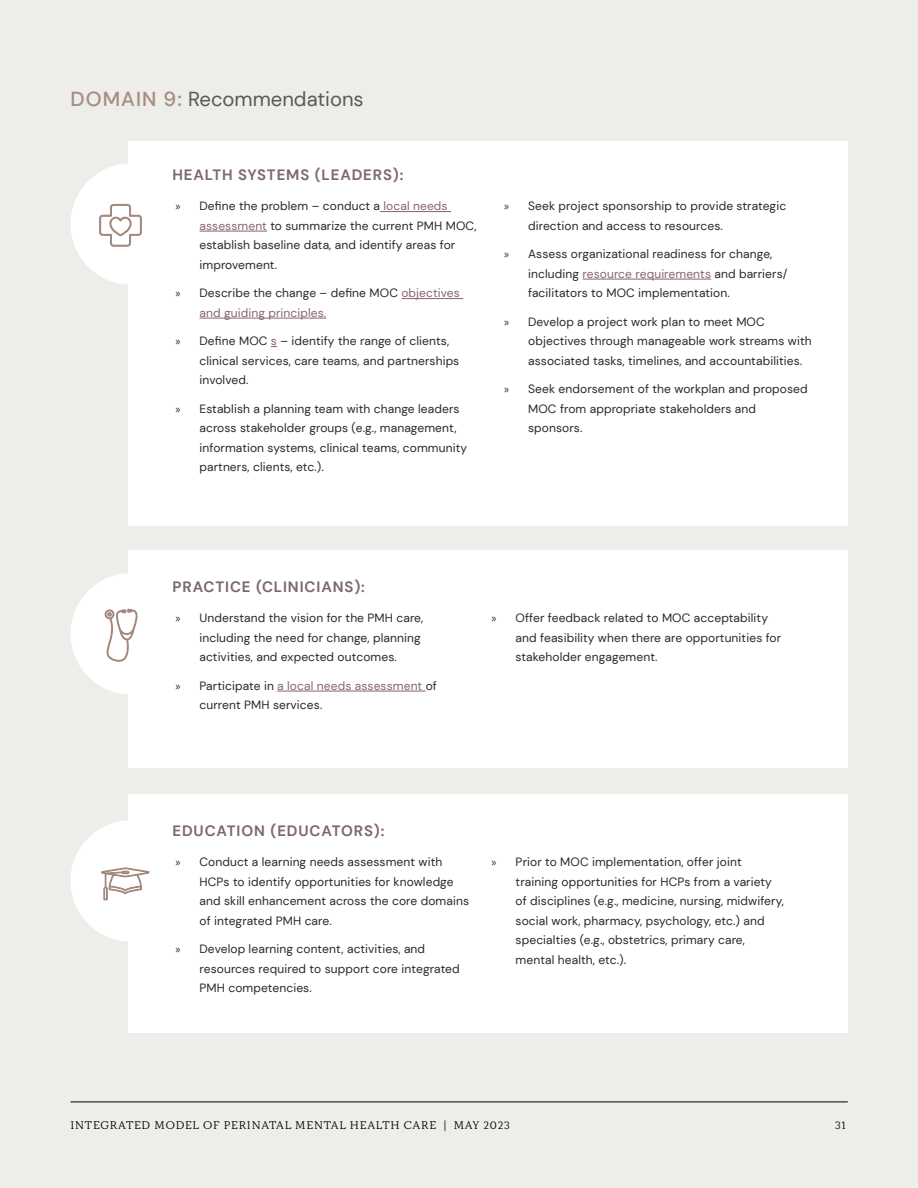
<style>
.page{position:relative;width:918px;height:1188px;background:#ededea}
.page>*{position:absolute;margin:0;border:0;box-sizing:border-box;transform-origin:0 0}
.t1{font:20.25px "DM Sans";color:#58595b}
.t2{font:700 15px "DM Sans";letter-spacing:.06em;color:#7c6870}
.t3{font:12px/19.5px "DM Sans";letter-spacing:.01em;color:#292829}
.t4{font:12px/19.5px "DM Sans";letter-spacing:.01em;color:#86656d}
.t5{font:11.25px "Kopius";letter-spacing:.07em;color:#000}
.s1{font-weight:500;color:#a78d80}
.s2{font-family:"Myriad Pro"}
.s3{color:#86656d}
.s4{font-family:"Myriad Pro";color:#292829}
.s5{color:#292829}
</style>
<div class="page">
<div style="left:128px;top:141px;width:720px;height:385px;background:#fff"></div>
<div style="left:70px;top:163px;width:122px;height:122px;background:#fff;border-radius:50%"></div>
<svg style="left:99px;top:204px;width:43px;height:43px"></svg>
<hr style="left:380px;top:211px;width:71px;height:1px;background:#86656d">
<hr style="left:200px;top:231px;width:67px;height:1px;background:#86656d">
<hr style="left:401px;top:298px;width:62px;height:1px;background:#86656d">
<hr style="left:200px;top:318px;width:126px;height:1px;background:#86656d">
<hr style="left:583px;top:279px;width:128px;height:1px;background:#86656d">
<div style="left:128px;top:550px;width:720px;height:218px;background:#fff"></div>
<div style="left:70px;top:573px;width:122px;height:121px;background:#fff;border-radius:50%"></div>
<svg style="left:105px;top:609px;width:33px;height:53px"></svg>
<hr style="left:277px;top:691px;width:149px;height:1px;background:#86656d">
<div style="left:128px;top:795px;width:720px;height:238px;background:#fff"></div>
<div style="left:70px;top:820px;width:122px;height:122px;background:#fff;border-radius:50%"></div>
<svg style="left:102px;top:867px;width:47px;height:33px"></svg>
<hr style="left:70px;top:1102px;width:778px;height:1px;background:#000">
<h1 class="t1" style="left:70px;top:86px;width:295px"><span class="s1">DOMAIN 9:</span> Recommendations</h1>
<p class="t2" style="left:172px;top:166px;width:233px">HEALTH SYSTEMS (LEADERS):</p>
<p class="t3" style="left:199px;top:196px;width:278px;text-indent:-24px"><span class="s2">»</span> Define the problem – conduct a <span class="s3">local needs assessment</span> to summarize the current PMH MOC, establish baseline data, and identify areas for improvement.</p>
<p class="t4" style="left:199px;top:283px;width:262px;text-indent:-24px"><span class="s4">»</span> <span class="s5">Describe the change – define MOC</span> objectives and guiding principles.</p>
<p class="t3" style="left:199px;top:331px;width:261px;text-indent:-24px"><span class="s2">»</span> Define MOC <span class="s3">s</span> – identify the range of clients, clinical services, care teams, and partnerships involved.</p>
<p class="t3" style="left:199px;top:399px;width:269px;text-indent:-24px"><span class="s2">»</span> Establish a planning team with change leaders across stakeholder groups (e.g., management, information systems, clinical teams, community partners, clients, etc.).</p>
<p class="t3" style="left:528px;top:196px;width:260px;text-indent:-24px"><span class="s2">»</span> Seek project sponsorship to provide strategic direction and access to resources.</p>
<p class="t3" style="left:528px;top:244px;width:261px;text-indent:-24px"><span class="s2">»</span> Assess organizational readiness for change, including <span class="s3">resource requirements</span> and barriers/ facilitators to MOC implementation.</p>
<p class="t3" style="left:528px;top:312px;width:285px;text-indent:-24px"><span class="s2">»</span> Develop a project work plan to meet MOC objectives through manageable work streams with associated tasks, timelines, and accountabilities.</p>
<p class="t3" style="left:528px;top:379px;width:281px;text-indent:-24px"><span class="s2">»</span> Seek endorsement of the workplan and proposed<br>MOC from appropriate stakeholders and sponsors.</p>
<p class="t2" style="left:172px;top:578px;width:194px">PRACTICE (CLINICIANS):</p>
<p class="t3" style="left:199px;top:608px;width:225px;text-indent:-24px"><span class="s2">»</span> Understand the vision for the PMH care, including the need for change, planning activities, and expected outcomes.</p>
<p class="t3" style="left:199px;top:676px;width:239px;text-indent:-24px"><span class="s2">»</span> Participate in <span class="s3">a local needs assessment</span> of current PMH services.</p>
<p class="t3" style="left:516px;top:608px;width:267px;text-indent:-24px"><span class="s2">»</span> Offer feedback related to MOC acceptability and feasibility when there are opportunities for stakeholder engagement.</p>
<p class="t2" style="left:172px;top:821px;width:213px">EDUCATION (EDUCATORS):</p>
<p class="t3" style="left:199px;top:852px;width:271px;text-indent:-24px"><span class="s2">»</span> Conduct a learning needs assessment with HCPs to identify opportunities for knowledge and skill enhancement across the core domains of integrated PMH care.</p>
<p class="t3" style="left:199px;top:939px;width:262px;text-indent:-24px"><span class="s2">»</span> Develop learning content, activities, and resources required to support core integrated<br>PMH competencies.</p>
<p class="t3" style="left:516px;top:852px;width:270px;text-indent:-24px"><span class="s2">»</span> Prior to MOC implementation, offer joint training opportunities for HCPs from a variety of disciplines (e.g., medicine, nursing, midwifery, social work, pharmacy, psychology, etc.) and specialties (e.g., obstetrics, primary care, mental health, etc.).</p>
<p class="t5" style="left:70px;top:1118px;width:441px">INTEGRATED MODEL OF PERINATAL MENTAL HEALTH CARE | MAY 2023</p>
<p class="t5" style="left:835px;top:1118px;width:12px">31</p>
</div>
